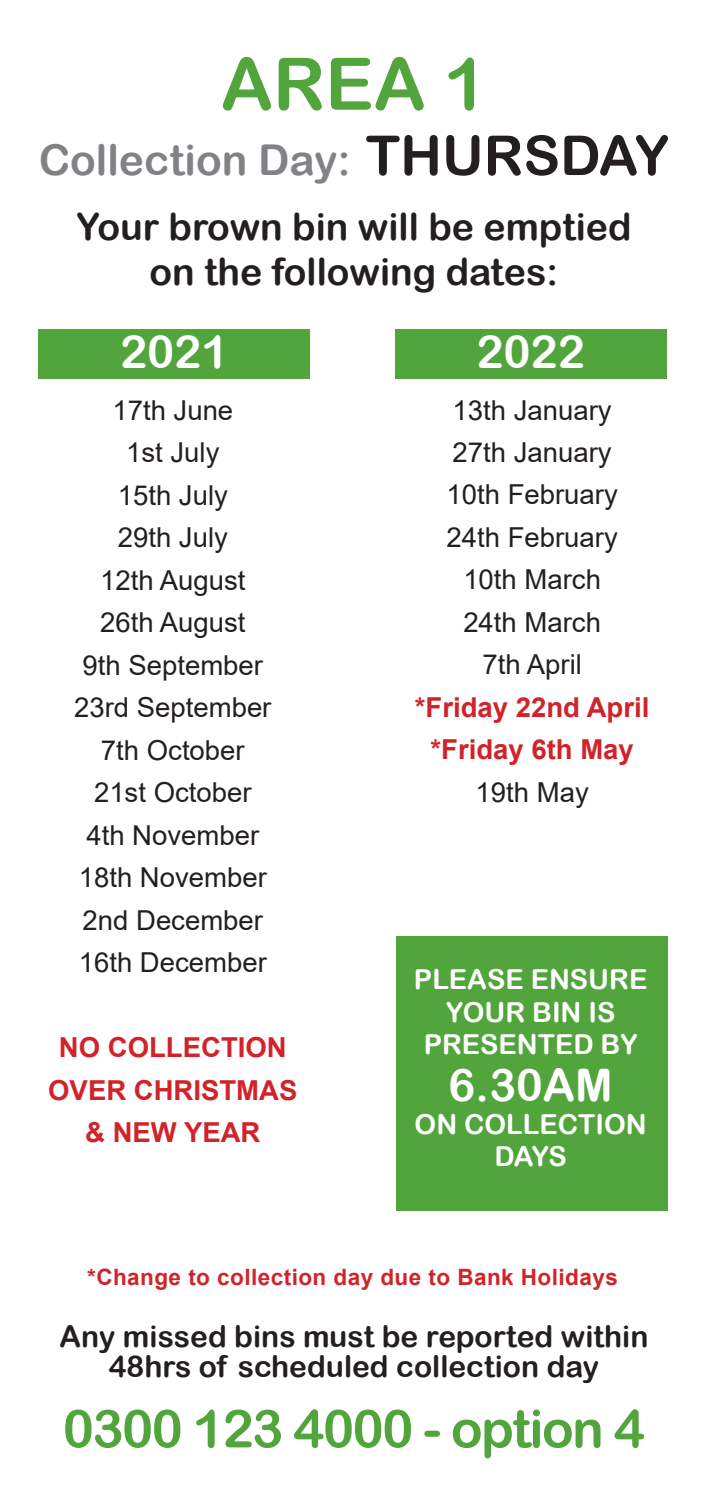
<style>
.page{position:relative;width:705px;height:1485px;background:#fff}
.page>*{position:absolute;margin:0;border:0;box-sizing:border-box;transform-origin:0 0}
.t1{font:72.5px "Arial Rounded MT Bold";color:#52a53d}
.t2{font:52.5px "Arial Rounded MT Bold";letter-spacing:-.03em;color:#52a53d}
.t3{font:45.75px "Arial Rounded MT Bold";color:#fff}
.t4{font:45px "Arial Rounded MT Bold";color:#fff}
.t5{font:42.5px "Arial Rounded MT Bold";color:#808285}
.t6{font:37.5px/45px "Arial Rounded MT Bold";color:#231f20;text-align:center}
.t7{font:30px/30px "Arial Rounded MT Bold";color:#231f20;text-align:center}
.t8{font:27.5px/42.5px "Arial";color:#231f20;text-align:center}
.t9{font:700 27.5px/42.5px "Arial";color:#d1232a;text-align:center}
.t10{font:27.5px/32.5px "Arial Rounded MT Bold";color:#fff;text-align:center}
.t11{font:700 22.5px "Arial";letter-spacing:.02em;color:#d1232a}
.s1{font-size:55px;color:#231f20}
</style>
<div class="page">
<div style="left:38px;top:329px;width:272px;height:49px;background:#52a53d"></div>
<div style="left:394px;top:329px;width:272px;height:49px;background:#52a53d"></div>
<div style="left:396px;top:936px;width:272px;height:274px;background:#52a53d"></div>
<h1 class="t1" style="left:221px;top:41px;width:267px">AREA 1</h1>
<h3 class="t5" style="left:39px;top:135px;width:631px">Collection Day: <span class="s1">THURSDAY</span></h3>
<h3 class="t6" style="left:76px;top:203px;width:556px">Your brown bin will be emptied on the following dates:</h3>
<h3 class="t3" style="left:120px;top:325px;width:110px">2021</h3>
<h3 class="t3" style="left:476px;top:325px;width:110px">2022</h3>
<p class="t8" style="left:74px;top:389px;width:199px">17th June<br>1st July<br>15th July<br>29th July<br>12th August<br>26th August<br>9th September<br>23rd September<br>7th October<br>21st October<br>4th November<br>18th November<br>2nd December<br>16th December</p>
<p class="t8" style="left:446px;top:388px;width:173px">13th January<br>27th January<br>10th February<br>24th February<br>10th March<br>24th March<br>7th April</p>
<p class="t9" style="left:415px;top:686px;width:236px">*Friday 22nd April *Friday 6th May</p>
<p class="t8" style="left:475px;top:771px;width:115px">19th May</p>
<p class="t10" style="left:414px;top:963px;width:235px">PLEASE ENSURE<br>YOUR BIN IS<br>PRESENTED BY</p>
<h3 class="t4" style="left:448px;top:1058px;width:166px">6.30AM</h3>
<p class="t10" style="left:414px;top:1107px;width:234px">ON COLLECTION<br>DAYS</p>
<p class="t9" style="left:48px;top:1026px;width:251px">NO COLLECTION<br>OVER CHRISTMAS &amp; NEW YEAR</p>
<p class="t11" style="left:87px;top:1261px;width:532px">*Change to collection day due to Bank Holidays</p>
<p class="t7" style="left:59px;top:1321px;width:590px">Any missed bins must be reported within<br>48hrs of scheduled collection day</p>
<h2 class="t2" style="left:63px;top:1398px;width:583px">0300 123 4000 - option 4</h2>
</div>
